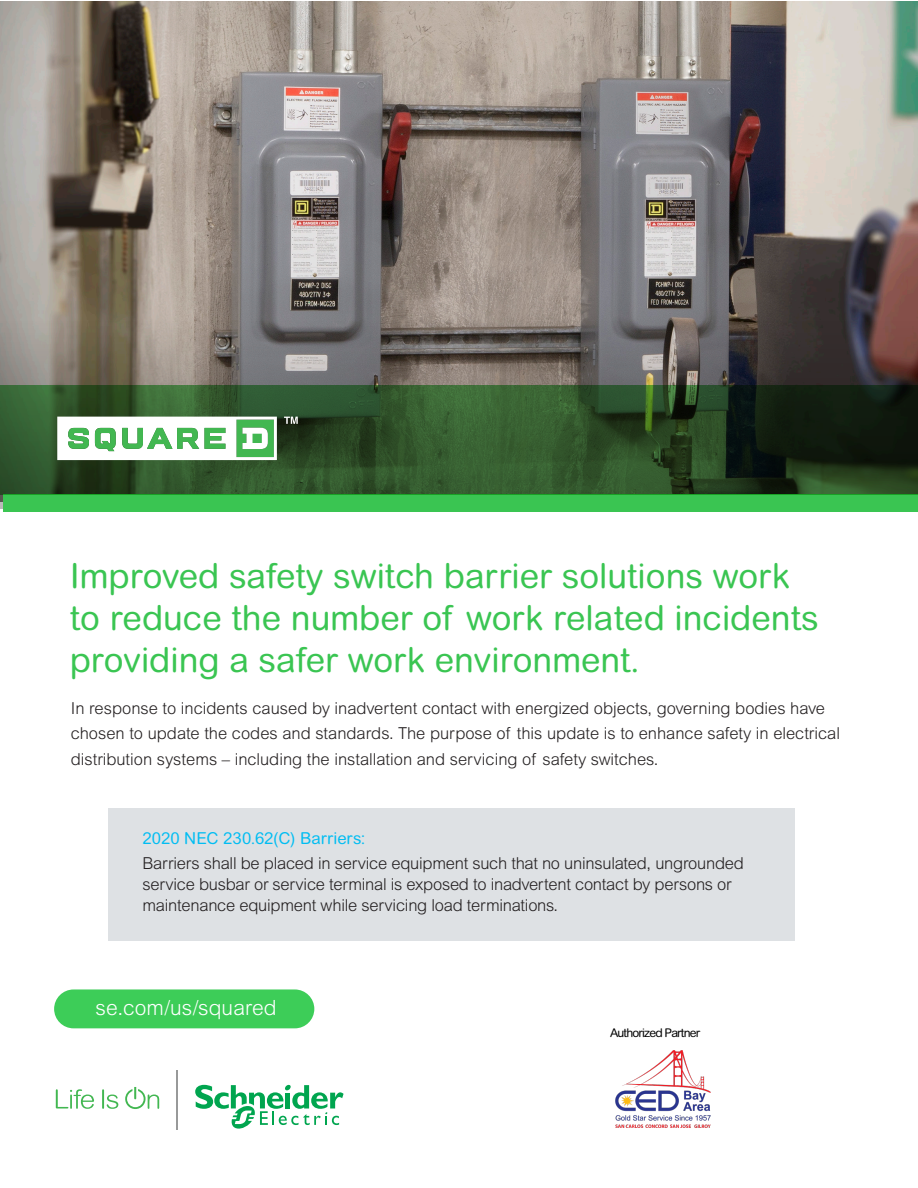
<style>
.page{position:relative;width:918px;height:1188px;background:#fff}
.page>*{position:absolute;margin:0;border:0;box-sizing:border-box;transform-origin:0 0}
.t1{font:34.5px/42px "Arial Rounded MT Pro";color:#3ac552}
.Cover_Capsule{font:300 21px "Arial MT Std";letter-spacing:.005em;color:#fff}
.Subhead_Style_03{font:300 16.5px/25.5px "Arial MT Pro";color:#231f20}
.Heading_2{font:16.5px "Arial Rounded MT Pro";color:#01bdf2}
.t2{font:12px "Arial Rounded MT Std";letter-spacing:-.07em;color:#000}
</style>
<div class="page">
<img style="left:0;top:2px;width:918px;height:250px">
<svg style="left:0;top:252px;width:918px;height:256px;background:#786f6b"></svg>
<div style="left:3px;top:494px;width:915px;height:18px;background:#3ac552"></div>
<svg style="left:0;top:385px;width:918px;height:109px;background:#2a4825"></svg>
<div style="left:54px;top:989px;width:260px;height:39px;background:#3dcd58;border-radius:19px"></div>
<svg style="left:57px;top:417px;width:220px;height:43px"></svg>
<svg style="left:284px;top:417px;width:14px;height:7px"></svg>
<svg style="left:56px;top:1089px;width:38px;height:20px"></svg>
<svg style="left:102px;top:1089px;width:16px;height:20px"></svg>
<svg style="left:125px;top:1087px;width:34px;height:22px"></svg>
<svg style="left:195px;top:1085px;width:149px;height:44px"></svg>
<hr style="left:177px;top:1070px;width:1px;height:59px;background:#989999">
<div style="left:109px;top:808px;width:686px;height:133px;background:#dee1e4"></div>
<img style="left:615px;top:1050px;width:96px;height:78px">
<p class="t1" style="left:70px;top:556px;width:750px">Improved safety switch barrier solutions work to reduce the number of work related incidents providing a safer work environment.</p>
<p class="Subhead_Style_03" style="left:71px;top:695px;width:771px">In response to incidents caused by inadvertent contact with energized objects, governing bodies have chosen to update the codes and standards. The purpose of this update is to enhance safety in electrical distribution systems – including the installation and servicing of safety switches.</p>
<p class="Heading_2" style="left:142px;top:828px;width:224px">2020 NEC 230.62(C) Barriers:</p>
<p class="Subhead_Style_03" style="left:142px;top:853px;width:603px;line-height:21px">Barriers shall be placed in service equipment such that no uninsulated, ungrounded service busbar or service terminal is exposed to inadvertent contact by persons or maintenance equipment while servicing load terminations.</p>
<p class="Cover_Capsule" style="left:95px;top:996px;width:183px">se.com/us/squared</p>
<p class="t2" style="left:610px;top:1026px;width:92px">Authorized Partner</p>
</div>
